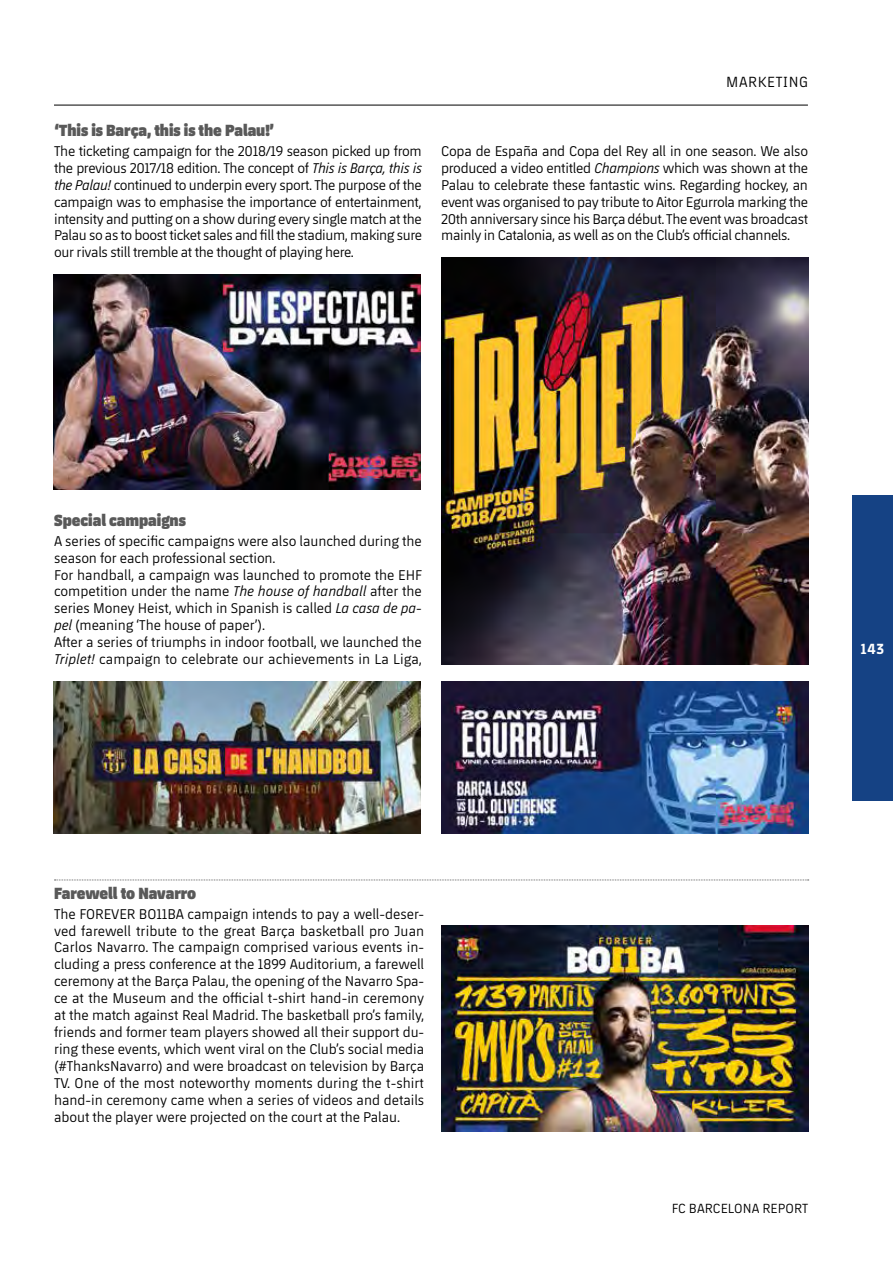
<style>
.page{position:relative;width:893px;height:1263px;background:#fff}
.page>*{position:absolute;margin:0;border:0;box-sizing:border-box;transform-origin:0 0}
.t1{font:800 16.5px "FCBARCELONA";color:#595959}
.t2{font:15px "FCBARCELONA";letter-spacing:.045em;color:#000}
.t3{font:700 15px "FCBARCELONA";color:#fff}
.t4{font:14.4px/17px "FCBARCELONA";letter-spacing:-.005em;color:#000;text-align:justify}
.t5{font:13.5px "FCBARCELONA";letter-spacing:.01em;color:#000}
.s1{font-style:italic}
</style>
<div class="page">
<div style="left:853px;top:495px;width:40px;height:305px;background:#154284"></div>
<hr style="left:54px;top:105px;width:754px;height:1px;background:#000">
<img style="left:54px;top:274px;width:367px;height:215px">
<img style="left:54px;top:681px;width:367px;height:153px">
<img style="left:441px;top:257px;width:367px;height:407px">
<img style="left:441px;top:681px;width:367px;height:153px">
<img style="left:441px;top:925px;width:367px;height:207px">
<svg style="left:54px;top:879px;width:755px;height:1px"></svg>
<p class="t1" style="left:54px;top:118px;width:222px">‘This is Barça, this is the Palau!’</p>
<p class="t4" style="left:54px;top:142px;width:369px">The ticketing campaign for the 2018/19 season picked up from the previous 2017/18 edition. The concept of <span class="s1">This is Barça, this is the Palau!</span> continued to underpin every sport. The purpose of the campaign was to emphasise the importance of entertainment, intensity and putting on a show during every single match at the Palau so as to boost ticket sales and fill the stadium, making sure our rivals still tremble at the thought of playing here.</p>
<p class="t2" style="left:726px;top:72px;width:84px">MARKETING</p>
<p class="t4" style="left:441px;top:142px;width:368px">Copa de España and Copa del Rey all in one season. We also produced a video entitled <span class="s1">Champions</span> which was shown at the Palau to celebrate these fantastic wins. Regarding hockey, an event was organised to pay tribute to Aitor Egurrola marking the 20th anniversary since his Barça début. The event was broadcast mainly in Catalonia, as well as on the Club’s official channels.</p>
<p class="t1" style="left:54px;top:507px;width:133px">Special campaigns</p>
<p class="t4" style="left:54px;top:531px;width:369px;text-align:left">A series of specific campaigns were also launched during the season for each professional section.<br>For handball, a campaign was launched to promote the EHF competition under the name <span class="s1">The house of handball</span> after the series Money Heist, which in Spanish is called <span class="s1">La casa de pa&shy;pel</span> (meaning ‘The house of paper’).<br>After a series of triumphs in indoor football, we launched the <span class="s1">Triplet!</span> campaign to celebrate our achievements in La Liga,</p>
<p class="t1" style="left:54px;top:880px;width:144px">Farewell to Navarro</p>
<p class="t4" style="left:54px;top:904px;width:372px">The FOREVER BO11BA campaign intends to pay a well-deser&shy;ved farewell tribute to the great Barça basketball pro Juan Carlos Navarro. The campaign comprised various events in&shy;cluding a press conference at the 1899 Auditorium, a farewell ceremony at the Barça Palau, the opening of the Navarro Spa&shy;ce at the Museum and the official t-shirt hand-in ceremony at the match against Real Madrid. The basketball pro’s family, friends and former team players showed all their support du&shy;ring these events, which went viral on the Club’s social media (#ThanksNavarro) and were broadcast on television by Barça TV. One of the most noteworthy moments during the t-shirt hand-in ceremony came when a series of videos and details about the player were projected on the court at the Palau.</p>
<p class="t3" style="left:860px;top:638px;width:25px">143</p>
<p class="t5" style="left:672px;top:1199px;width:138px">FC BARCELONA REPORT</p>
</div>
